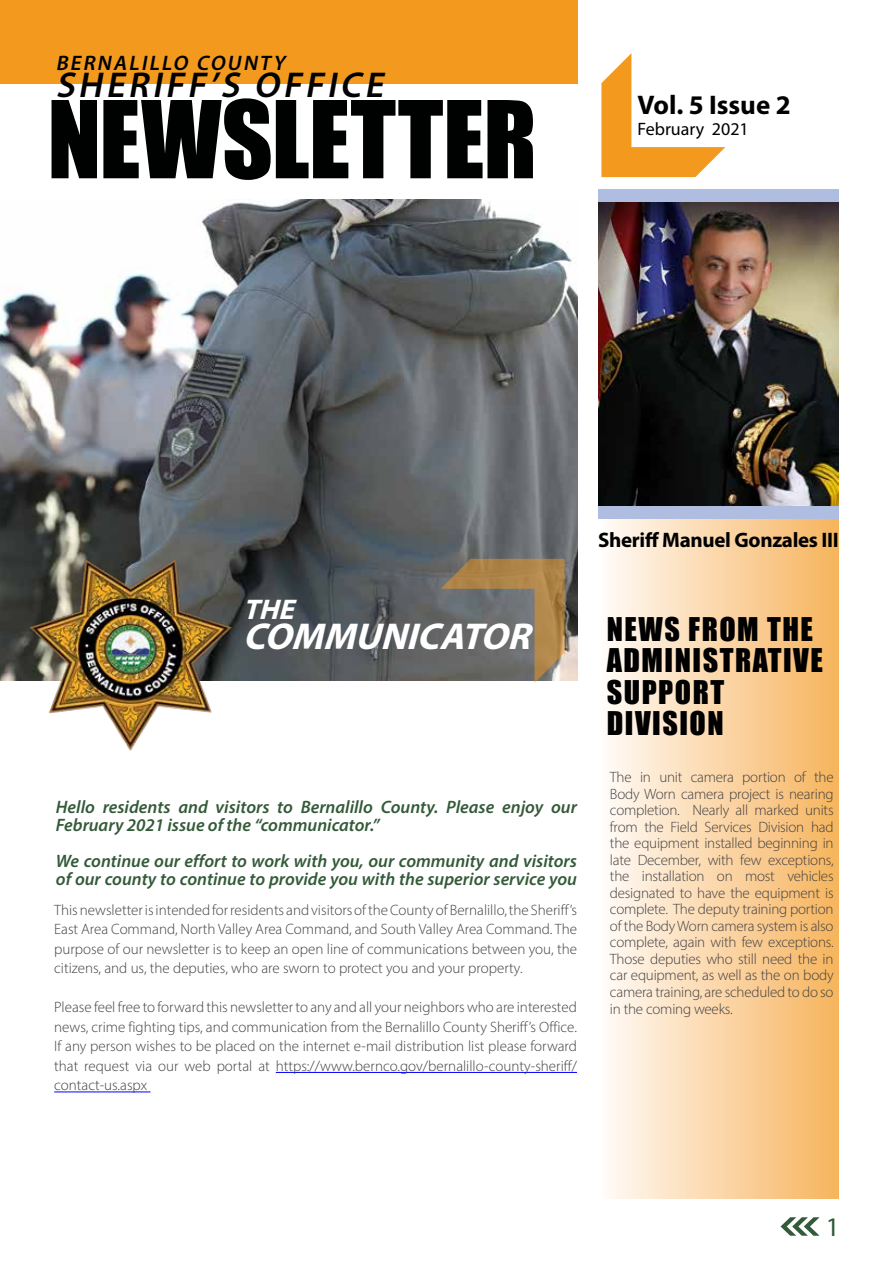
<style>
.page{position:relative;width:893px;height:1263px;background:#fff}
.page>*{position:absolute;margin:0;border:0;box-sizing:border-box;transform-origin:0 0}
.t1{font:99px "Impact";color:#000101}
.t2{font:italic 700 37.5px "Myriad Pro";color:#fff}
.t3{font:italic 600 36px "Myriad Pro";color:#000101}
.t4{font:30px/31.5px "Impact";letter-spacing:.05em;color:#000}
.t5{font:italic 700 28.5px "Myriad Pro";color:#fff}
.t6{font:700 27px "Myriad Pro";color:#000}
.t7{font:27px "Myriad Pro";color:#325b39}
.t8{font:700 21px "Myriad Pro";letter-spacing:-.015em;color:#000}
.t9{font:italic 600 21px "Myriad Pro";color:#000101}
.t10{font:italic 600 18px/18px "Myriad Pro";color:#335a39}
.t11{font:18px "Myriad Pro";color:#000}
.t12{font:300 15px/16.5px "Myriad Pro";color:#414042;text-align:justify}
</style>
<div class="page">
<svg style="left:780px;top:1217px;width:39px;height:19px"></svg>
<div style="left:599px;top:431px;width:240px;height:767px;background:linear-gradient(to right,#fffbf9,#f6b45d)"></div>
<img style="left:0;top:199px;width:577px;height:482px">
<div style="left:0;top:0;width:577px;height:83px;background:#f39a1e"></div>
<div style="left:598px;top:189px;width:241px;height:330px;background:#afbde1"></div>
<img style="left:598px;top:202px;width:241px;height:304px">
<hr style="left:276px;top:1072px;width:301px;height:1px;background:#00f">
<hr style="left:54px;top:1091px;width:96px;height:1px;background:#00f">
<svg style="left:441px;top:559px;width:124px;height:124px;background:#887964"></svg>
<svg style="left:601px;top:53px;width:124px;height:124px"></svg>
<img style="left:26px;top:550px;width:211px;height:201px">
<h3 class="t9" style="left:56px;top:50px;width:235px">BERNALILLO COUNTY</h3>
<h3 class="t3" style="left:56px;top:62px;width:337px">SHERIFF’S OFFICE</h3>
<h1 class="t1" style="left:47px;top:63px;width:491px">NEWSLETTER</h1>
<h3 class="t6" style="left:637px;top:87px;width:155px">Vol. 5 Issue 2</h3>
<p class="t11" style="left:637px;top:118px;width:113px">February 2021</p>
<h3 class="t5" style="left:243px;top:591px;width:61px">THE</h3>
<h2 class="t2" style="left:243px;top:612px;width:300px">COMMUNICATOR</h2>
<p class="t10" style="left:56px;top:797px;width:523px">Hello residents and visitors to Bernalillo County. Please enjoy our<br>February 2021 issue of the “communicator.”</p>
<p class="t10" style="left:56px;top:851px;width:523px">We continue our effort to work with you, our community and visitors of our county to continue to provide you with the superior service you</p>
<p class="t12" style="left:54px;top:900px;width:524px;line-height:19.5px">This newsletter is intended for residents and visitors of the County of Bernalillo, the Sheriff’s East Area Command, North Valley Area Command, and South Valley Area Command. The purpose of our newsletter is to keep an open line of communications between you, the citizens, and us, the deputies, who are sworn to protect you and your property.</p>
<p class="t12" style="left:54px;top:997px;width:524px;line-height:19.5px">Please feel free to forward this newsletter to any and all your neighbors who are interested news, crime fighting tips, and communication from the Bernalillo County Sheriff’s Office.<br>If any person wishes to be placed on the internet e-mail distribution list please forward that request via our web portal at https://www.bernco.gov/bernalillo-county-sheriff/ contact-us.aspx</p>
<h3 class="t8" style="left:598px;top:526px;width:242px">Sheriff Manuel Gonzales III</h3>
<h3 class="t4" style="left:607px;top:612px;width:218px">NEWS FROM THE<br>ADMINISTRATIVE<br>SUPPORT<br>DIVISION</h3>
<p class="t12" style="left:610px;top:769px;width:225px">The in unit camera portion of the Body Worn camera project is nearing completion. Nearly all marked units from the Field Services Division had the equipment installed beginning in late December, with few exceptions, the installation on most vehicles designated to have the equipment is complete. The deputy training portion of the Body Worn camera system is also complete, again with few exceptions.<br>Those deputies who still need the in car equipment, as well as the on body camera training, are scheduled to do so in the coming weeks.</p>
<h3 class="t7" style="left:826px;top:1210px;width:15px">1</h3>
</div>
